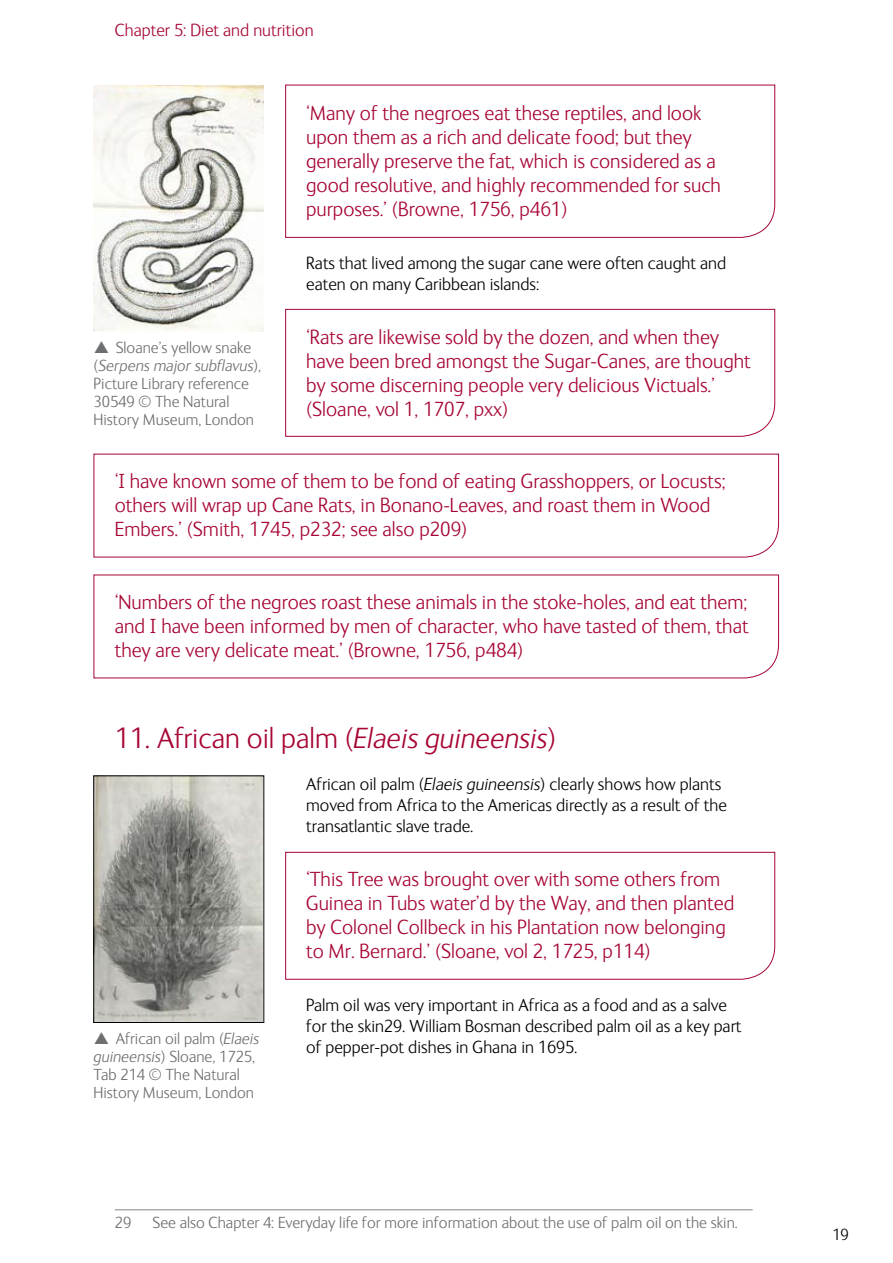
<style>
.page{position:relative;width:893px;height:1263px;background:#fff}
.page>*{position:absolute;margin:0;border:0;box-sizing:border-box;transform-origin:0 0}
.t1{font:300 30px "NHM Ingrid";color:#a70532}
.t2{font:300 21px/24px "NHM Ingrid";color:#a70532}
.t3{font:300 18px/21px "NHM Ingrid";color:#000}
.t4{font:300 18px "NHM Ingrid";color:#a70532}
.t5{font:300 16.5px/18px "NHM Ingrid";color:#6d6f71}
.t6{font:300 16.5px "NHM Ingrid";color:#000}
.s1{font-style:italic}
</style>
<div class="page">
<hr style="left:115px;top:1209px;width:638px;height:1px;background:#808285">
<img style="left:94px;top:85px;width:170px;height:247px">
<img style="left:96px;top:778px;width:166px;height:243px">
<svg style="left:285px;top:84px;width:490px;height:154px"></svg>
<svg style="left:285px;top:309px;width:490px;height:128px"></svg>
<svg style="left:285px;top:851px;width:490px;height:129px"></svg>
<svg style="left:93px;top:453px;width:686px;height:105px"></svg>
<svg style="left:93px;top:574px;width:686px;height:105px"></svg>
<p class="t4" style="left:115px;top:21px;width:200px">Chapter 5: Diet and nutrition</p>
<p class="t5" style="left:94px;top:339px;width:169px;text-indent:22px">Sloane’s yellow snake (<span class="s1">Serpens major subflavus</span>),<br>Picture Library reference<br>30549 © The Natural<br>History Museum, London</p>
<p class="t2" style="left:306px;top:101px;width:416px">‘Many of the negroes eat these reptiles, and look upon them as a rich and delicate food; but they generally preserve the fat, which is considered as a good resolutive, and highly recommended for such purposes.’ (Browne, 1756, p461)</p>
<p class="t3" style="left:306px;top:253px;width:422px">Rats that lived among the sugar cane were often caught and eaten on many Caribbean islands:</p>
<p class="t2" style="left:306px;top:325px;width:446px">‘Rats are likewise sold by the dozen, and when they have been bred amongst the Sugar-Canes, are thought by some discerning people very delicious Victuals.’ (Sloane, vol 1, 1707, pxx)</p>
<p class="t2" style="left:115px;top:470px;width:612px">‘I have known some of them to be fond of eating Grasshoppers, or Locusts; others will wrap up Cane Rats, in Bonano-Leaves, and roast them in Wood<br>Embers.’ (Smith, 1745, p232; see also p209)</p>
<p class="t2" style="left:115px;top:591px;width:635px;text-align:justify">‘Numbers of the negroes roast these animals in the stoke-holes, and eat them; and I have been informed by men of character, who have tasted of them, that they are very delicate meat.’ (Browne, 1756, p484)</p>
<h1 class="t1" style="left:115px;top:722px;width:443px">11. African oil palm (<span class="s1">Elaeis guineensis</span>)</h1>
<p class="t3" style="left:306px;top:774px;width:422px">African oil palm (<span class="s1">Elaeis guineensis</span>) clearly shows how plants moved from Africa to the Americas directly as a result of the transatlantic slave trade.</p>
<p class="t2" style="left:306px;top:867px;width:430px">‘This Tree was brought over with some others from Guinea in Tubs water’d by the Way, and then planted by Colonel Collbeck in his Plantation now belonging to Mr. Bernard.’ (Sloane, vol 2, 1725, p114)</p>
<p class="t3" style="left:306px;top:994px;width:437px">Palm oil was very important in Africa as a food and as a salve for the skin29. William Bosman described palm oil as a key part of pepper-pot dishes in Ghana in 1695.</p>
<p class="t5" style="left:94px;top:1030px;width:167px;text-indent:22px">African oil palm (<span class="s1">Elaeis guineensis</span>) Sloane, 1725,<br>Tab 214 © The Natural<br>History Museum, London</p>
<p class="t5" style="left:115px;top:1214px;width:18px">29</p>
<p class="t5" style="left:153px;top:1214px;width:587px">See also Chapter 4: Everyday life for more information about the use of palm oil on the skin.</p>
<p class="t6" style="left:832px;top:1226px;width:18px">19</p>
</div>
